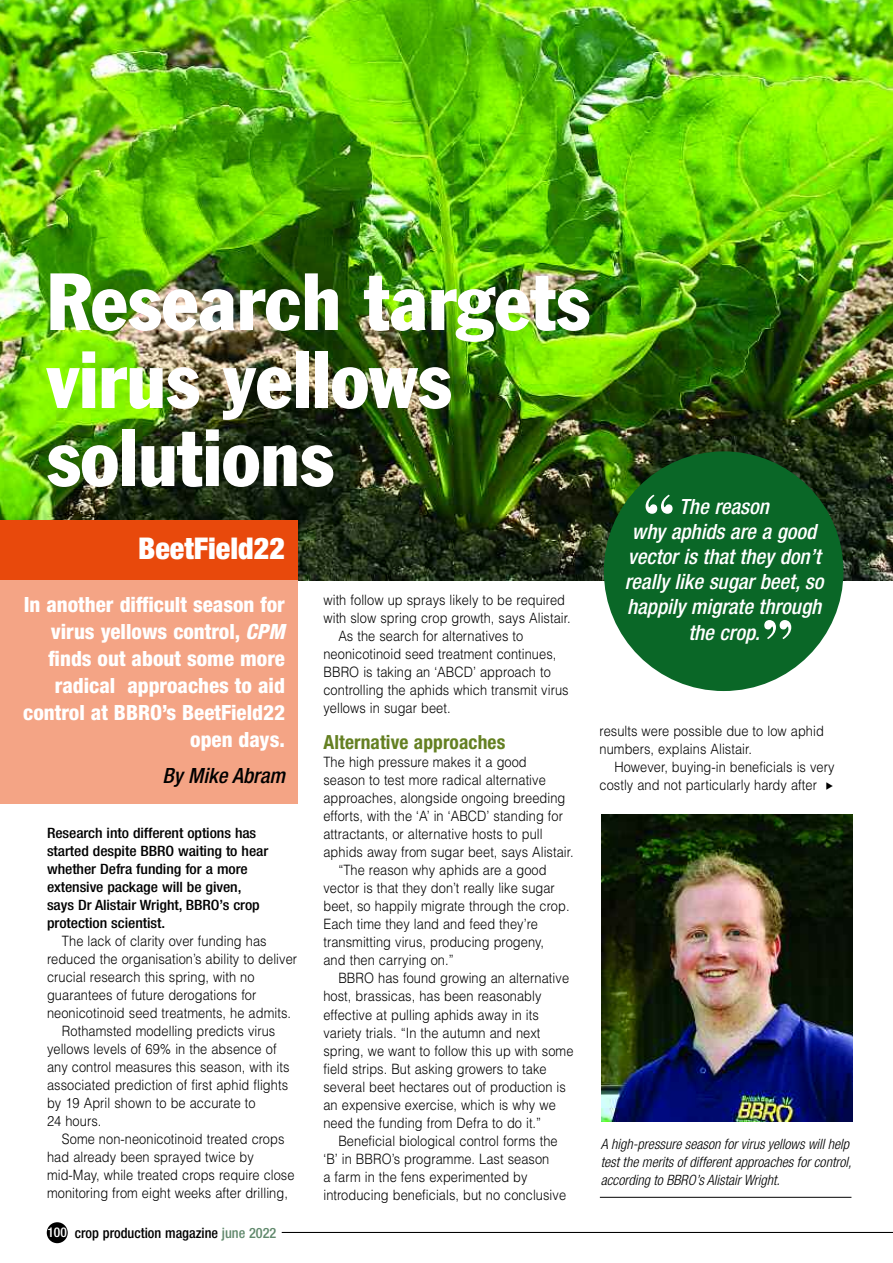
<style>
.page{position:relative;width:893px;height:1263px;background:#fff}
.page>*{position:absolute;margin:0;border:0;box-sizing:border-box;transform-origin:0 0}
.t1{font:condensed 79.5px/78px "Franklin Gothic";color:#fff}
.t2{font:700 58.95px "Bodoni BT";color:#fff}
.t3{font:900 condensed 30px "Helvetica Neue";color:#fff}
.t4{font:800 condensed 21px/27px "Helvetica Neue";color:#fff;text-align:right}
.t5{font:italic 500 condensed 21px/25.2px "Helvetica Neue";color:#fff;text-align:center}
.t6{font:italic 500 condensed 21px "Helvetica Neue";color:#000}
.t7{font:700 condensed 19.5px "Helvetica Neue";letter-spacing:.005em;color:#648022}
.t8{font:300 14.25px/18px "Helvetica";letter-spacing:.005em;color:#000;scale:.9 1}
.t9{font:500 condensed 14.25px/18px "Helvetica Neue";letter-spacing:-.005em;color:#000;scale:1.1 1}
.t10{font:italic 300 condensed 14.25px/18px "Helvetica Neue";color:#000}
.t11{font:500 condensed 14.25px "Helvetica Neue";letter-spacing:-.005em;color:#000}
.s1{font-style:italic}
.s2{font-size:13.5px;color:#fff}
.s3{color:#60896c}
</style>
<div class="page">
<div style="left:47px;top:1222px;width:21px;height:21px;background:#000;border-radius:50%"></div>
<hr style="left:282px;top:1232px;width:611px;height:1px;background:#000">
<img style="left:0;top:0;width:893px;height:580px">
<div style="left:0;top:521px;width:298px;height:61px;background:#e8490c"></div>
<div style="left:0;top:580px;width:298px;height:224px;background:#f4a485"></div>
<div style="left:604px;top:451px;width:239px;height:240px;background:#0a6727;border-radius:50%"></div>
<hr style="left:600px;top:1197px;width:251px;height:1px;background:#000">
<img style="left:602px;top:814px;width:250px;height:307px">
<h1 class="t1" style="left:47px;top:269px;width:545px">Research targets virus yellows solutions</h1>
<h3 class="t3" style="left:138px;top:538px;width:148px">BeetField22</h3>
<h3 class="t4" style="left:23px;top:593px;width:263px">In another difficult season for virus yellows control, <span class="s1">CPM </span>finds out about some more radical approaches to aid control at BBRO’s BeetField22 open days.</h3>
<h3 class="t6" style="left:162px;top:768px;width:124px">By Mike Abram</h3>
<p class="t9" style="left:47px;top:825px;width:203px">Research into different options has started despite BBRO waiting to hear whether Defra funding for a more extensive package will be given, says Dr Alistair Wright, BBRO’s crop protection scientist.</p>
<p class="t8" style="left:62px;top:932px;width:229px">The lack of clarity over funding has</p>
<p class="t8" style="left:47px;top:950px;width:279px">reduced the organisation’s ability to deliver</p>
<p class="t8" style="left:47px;top:968px;width:232px">crucial research this spring, with no</p>
<p class="t8" style="left:47px;top:986px;width:234px">guarantees of future derogations for</p>
<p class="t8" style="left:47px;top:1004px;width:273px">neonicotinoid seed treatments, he admits.</p>
<p class="t8" style="left:62px;top:1022px;width:239px">Rothamsted modelling predicts virus</p>
<p class="t8" style="left:47px;top:1040px;width:256px">yellows levels of 69% in the absence of</p>
<p class="t8" style="left:47px;top:1058px;width:271px">any control measures this season, with its</p>
<p class="t8" style="left:47px;top:1076px;width:269px">associated prediction of first aphid flights</p>
<p class="t8" style="left:47px;top:1094px;width:233px">by 19 April shown to be accurate to</p>
<p class="t8" style="left:47px;top:1112px;width:62px">24 hours.</p>
<p class="t8" style="left:62px;top:1130px;width:249px">Some non-neonicotinoid treated crops</p>
<p class="t8" style="left:47px;top:1148px;width:231px">had already been sprayed twice by</p>
<p class="t8" style="left:47px;top:1166px;width:276px">mid-May, while treated crops require close</p>
<p class="t8" style="left:47px;top:1184px;width:269px">monitoring from eight weeks after drilling,</p>
<p class="t11" style="left:47px;top:1228px;width:231px"><span class="s2">100</span> crop production magazine <span class="s3">june 2022</span></p>
<p class="t8" style="left:323px;top:591px;width:270px">with follow up sprays likely to be required</p>
<p class="t8" style="left:323px;top:609px;width:276px">with slow spring crop growth, says Alistair.</p>
<p class="t8" style="left:338px;top:627px;width:207px">As the search for alternatives to</p>
<p class="t8" style="left:323px;top:645px;width:260px">neonicotinoid seed treatment continues,</p>
<p class="t8" style="left:323px;top:663px;width:254px">BBRO is taking an ‘ABCD’ approach to</p>
<p class="t8" style="left:323px;top:681px;width:274px">controlling the aphids which transmit virus</p>
<p class="t8" style="left:323px;top:699px;width:143px">yellows in sugar beet.</p>
<h3 class="t7" style="left:323px;top:735px;width:183px">Alternative approaches</h3>
<p class="t8" style="left:323px;top:753px;width:227px">The high pressure makes it a good</p>
<p class="t8" style="left:323px;top:771px;width:249px">season to test more radical alternative</p>
<p class="t8" style="left:323px;top:789px;width:270px">approaches, alongside ongoing breeding</p>
<p class="t8" style="left:323px;top:807px;width:268px">efforts, with the ‘A’ in ‘ABCD’ standing for</p>
<p class="t8" style="left:323px;top:825px;width:245px">attractants, or alternative hosts to pull</p>
<p class="t8" style="left:323px;top:843px;width:280px">aphids away from sugar beet, says Alistair.</p>
<p class="t8" style="left:338px;top:861px;width:233px">“The reason why aphids are a good</p>
<p class="t8" style="left:323px;top:879px;width:259px">vector is that they don’t really like sugar</p>
<p class="t8" style="left:323px;top:897px;width:275px">beet, so happily migrate through the crop.</p>
<p class="t8" style="left:323px;top:915px;width:240px">Each time they land and feed they’re</p>
<p class="t8" style="left:323px;top:933px;width:247px">transmitting virus, producing progeny,</p>
<p class="t8" style="left:323px;top:951px;width:146px">and then carrying on.”</p>
<p class="t8" style="left:338px;top:969px;width:258px">BBRO has found growing an alternative</p>
<p class="t8" style="left:323px;top:987px;width:244px">host, brassicas, has been reasonably</p>
<p class="t8" style="left:323px;top:1005px;width:241px">effective at pulling aphids away in its</p>
<p class="t8" style="left:323px;top:1023px;width:243px">variety trials. “In the autumn and next</p>
<p class="t8" style="left:323px;top:1041px;width:279px">spring, we want to follow this up with some</p>
<p class="t8" style="left:323px;top:1059px;width:250px">field strips. But asking growers to take</p>
<p class="t8" style="left:323px;top:1077px;width:271px">several beet hectares out of production is</p>
<p class="t8" style="left:323px;top:1095px;width:260px">an expensive exercise, which is why we</p>
<p class="t8" style="left:323px;top:1113px;width:243px">need the funding from Defra to do it.”</p>
<p class="t8" style="left:338px;top:1131px;width:245px">Beneficial biological control forms the</p>
<p class="t8" style="left:323px;top:1149px;width:253px">‘B’ in BBRO’s programme. Last season</p>
<p class="t8" style="left:323px;top:1167px;width:228px">a farm in the fens experimented by</p>
<p class="t8" style="left:323px;top:1185px;width:271px">introducing beneficials, but no conclusive</p>
<h2 class="t2" style="left:642px;top:495px;width:35px">“</h2>
<h3 class="t5" style="left:625px;top:495px;width:200px">The reason<br>why aphids are a good vector is that they don’t really like sugar beet, so happily migrate through the crop.</h3>
<h2 class="t2" style="left:761px;top:621px;width:35px">”</h2>
<p class="t8" style="left:600px;top:722px;width:251px">results were possible due to low aphid numbers, explains Alistair.</p>
<p class="t8" style="left:600px;top:758px;width:263px;text-indent:15px">However, buying-in beneficials is very costly and not particularly hardy after</p>
<p class="t10" style="left:601px;top:1136px;width:252px">A high-pressure season for virus yellows will help test the merits of different approaches for control, according to BBRO’s Alistair Wright.</p>
</div>
